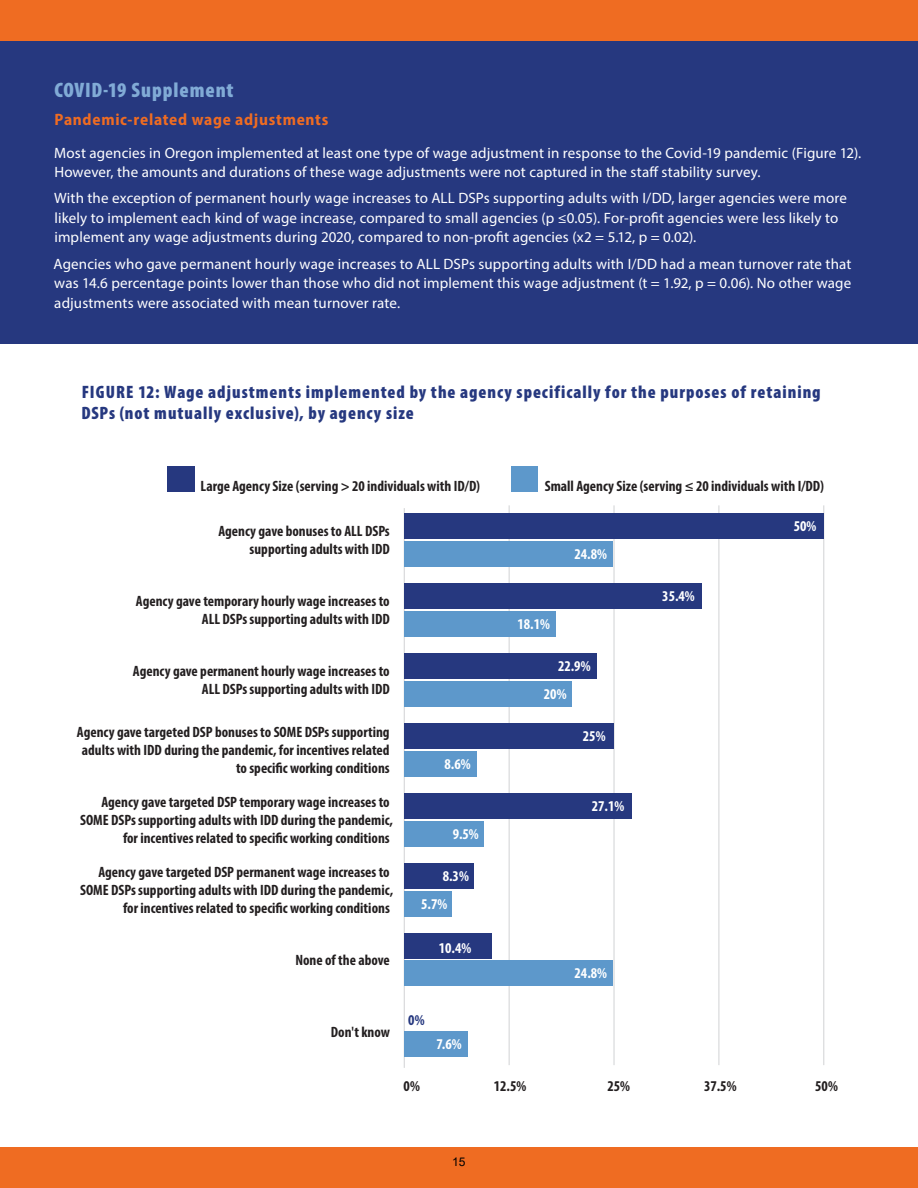
<style>
.page{position:relative;width:918px;height:1188px;background:#fff}
.page>*{position:absolute;margin:0;border:0;box-sizing:border-box;transform-origin:0 0}
.t1{font:900 condensed 21px "Myriad Pro";letter-spacing:.04em;color:#81abd6}
.t2{font:900 condensed 18px/21px "Myriad Pro";letter-spacing:.055em;color:#26387f}
.t3{font:700 semi-condensed 16.5px "Myriad Pro";letter-spacing:.045em;color:#ef6c22}
.t4{font:15px/19.5px "Myriad Pro";letter-spacing:.01em;color:#fff}
.t5{font:700 condensed 15px/18px "Myriad Pro";color:#231f20;text-align:right}
.t6{font:700 condensed 15px "Myriad Pro";color:#fff}
.t7{font:700 condensed 15px "Myriad Pro";color:#26387f}
.t8{font:12px "Arial";color:#000}
</style>
<div class="page">
<div style="left:0;top:0;width:918px;height:343px;background:#26387f"></div>
<div style="left:0;top:1148px;width:918px;height:40px;background:#ef6c22"></div>
<div style="left:0;top:0;width:918px;height:40px;background:#ef6c22"></div>
<div style="left:511px;top:466px;width:27px;height:26px;background:#5d98cb"></div>
<div style="left:167px;top:466px;width:27px;height:26px;background:#26387f"></div>
<hr style="left:509px;top:505px;width:1px;height:560px;background:#d1d2d4">
<hr style="left:614px;top:505px;width:1px;height:560px;background:#d1d2d4">
<hr style="left:719px;top:505px;width:1px;height:560px;background:#d1d2d4">
<hr style="left:824px;top:505px;width:1px;height:560px;background:#d1d2d4">
<hr style="left:404px;top:508px;width:1px;height:560px;background:#d1d2d4">
<div style="left:404px;top:542px;width:208px;height:25px;background:#5d98cb"></div>
<div style="left:404px;top:612px;width:152px;height:25px;background:#5d98cb"></div>
<div style="left:404px;top:682px;width:168px;height:25px;background:#5d98cb"></div>
<div style="left:404px;top:752px;width:72px;height:25px;background:#5d98cb"></div>
<div style="left:404px;top:822px;width:80px;height:25px;background:#5d98cb"></div>
<div style="left:404px;top:892px;width:48px;height:25px;background:#5d98cb"></div>
<div style="left:404px;top:960px;width:209px;height:25px;background:#5d98cb"></div>
<div style="left:404px;top:1032px;width:64px;height:25px;background:#5d98cb"></div>
<div style="left:404px;top:514px;width:420px;height:25px;background:#26387f"></div>
<div style="left:404px;top:584px;width:297px;height:25px;background:#26387f"></div>
<div style="left:404px;top:654px;width:192px;height:25px;background:#26387f"></div>
<div style="left:404px;top:724px;width:210px;height:25px;background:#26387f"></div>
<div style="left:404px;top:794px;width:228px;height:25px;background:#26387f"></div>
<div style="left:404px;top:864px;width:70px;height:25px;background:#26387f"></div>
<div style="left:404px;top:934px;width:88px;height:25px;background:#26387f"></div>
<p class="t1" style="left:55px;top:76px;width:181px">COVID-19 Supplement</p>
<p class="t3" style="left:55px;top:108px;width:275px">Pandemic-related wage adjustments</p>
<p class="t4" style="left:54px;top:142px;width:809px">Most agencies in Oregon implemented at least one type of wage adjustment in response to the Covid-19 pandemic (Figure 12).<br>However, the amounts and durations of these wage adjustments were not captured in the staff stability survey.</p>
<p class="t4" style="left:54px;top:188px;width:794px">With the exception of permanent hourly wage increases to ALL DSPs supporting adults with I/DD, larger agencies were more likely to implement each kind of wage increase, compared to small agencies (p ≤0.05). For-profit agencies were less likely to implement any wage adjustments during 2020, compared to non-profit agencies (x2 = 5.12, p = 0.02).</p>
<p class="t4" style="left:54px;top:253px;width:799px;text-align:justify">Agencies who gave permanent hourly wage increases to ALL DSPs supporting adults with I/DD had a mean turnover rate that was 14.6 percentage points lower than those who did not implement this wage adjustment (t = 1.92, p = 0.06). No other wage adjustments were associated with mean turnover rate.</p>
<p class="t2" style="left:82px;top:381px;width:741px">FIGURE 12: Wage adjustments implemented by the agency specifically for the purposes of retaining<br>DSPs (not mutually exclusive), by agency size</p>
<p class="t5" style="left:201px;top:477px;width:281px">Large Agency Size (serving &gt; 20 individuals with ID/D)</p>
<p class="t5" style="left:545px;top:477px;width:281px">Small Agency Size (serving ≤ 20 individuals with I/DD)</p>
<p class="t5" style="left:218px;top:522px;width:173px">Agency gave bonuses to ALL DSPs supporting adults with IDD</p>
<p class="t5" style="left:136px;top:592px;width:255px">Agency gave temporary hourly wage increases to<br>ALL DSPs supporting adults with IDD</p>
<p class="t5" style="left:133px;top:662px;width:258px">Agency gave permanent hourly wage increases to<br>ALL DSPs supporting adults with IDD</p>
<p class="t5" style="left:77px;top:722px;width:314px">Agency gave targeted DSP bonuses to SOME DSPs supporting adults with IDD during the pandemic, for incentives related to specific working conditions</p>
<p class="t5" style="left:80px;top:793px;width:314px">Agency gave targeted DSP temporary wage increases to<br>SOME DSPs supporting adults with IDD during the pandemic, for incentives related to specific working conditions</p>
<p class="t5" style="left:80px;top:863px;width:314px">Agency gave targeted DSP permanent wage increases to<br>SOME DSPs supporting adults with IDD during the pandemic, for incentives related to specific working conditions</p>
<p class="t5" style="left:295px;top:951px;width:96px">None of the above</p>
<p class="t6" style="left:445px;top:755px;width:28px">8.6%</p>
<p class="t6" style="left:453px;top:825px;width:28px">9.5%</p>
<p class="t6" style="left:443px;top:867px;width:28px">8.3%</p>
<p class="t6" style="left:421px;top:895px;width:28px">5.7%</p>
<p class="t6" style="left:439px;top:938px;width:34px">10.4%</p>
<p class="t6" style="left:518px;top:615px;width:34px">18.1%</p>
<p class="t6" style="left:575px;top:544px;width:34px">24.8%</p>
<p class="t6" style="left:558px;top:657px;width:34px">22.9%</p>
<p class="t6" style="left:544px;top:685px;width:24px">20%</p>
<p class="t6" style="left:583px;top:727px;width:24px">25%</p>
<p class="t6" style="left:592px;top:797px;width:34px">27.1%</p>
<p class="t6" style="left:662px;top:587px;width:34px">35.4%</p>
<p class="t6" style="left:575px;top:963px;width:34px">24.8%</p>
<p class="t6" style="left:794px;top:517px;width:24px">50%</p>
<p class="t5" style="left:331px;top:1023px;width:61px">Don't know</p>
<p class="t7" style="left:408px;top:1011px;width:18px">0%</p>
<p class="t6" style="left:437px;top:1035px;width:26px">7.6%</p>
<p class="t5" style="left:404px;top:1076px;width:18px">0%</p>
<p class="t5" style="left:494px;top:1076px;width:34px">12.5%</p>
<p class="t5" style="left:607px;top:1076px;width:24px">25%</p>
<p class="t5" style="left:704px;top:1076px;width:34px">37.5%</p>
<p class="t5" style="left:815px;top:1076px;width:24px">50%</p>
<p class="t8" style="left:452px;top:1154px;width:15px">15</p>
</div>
